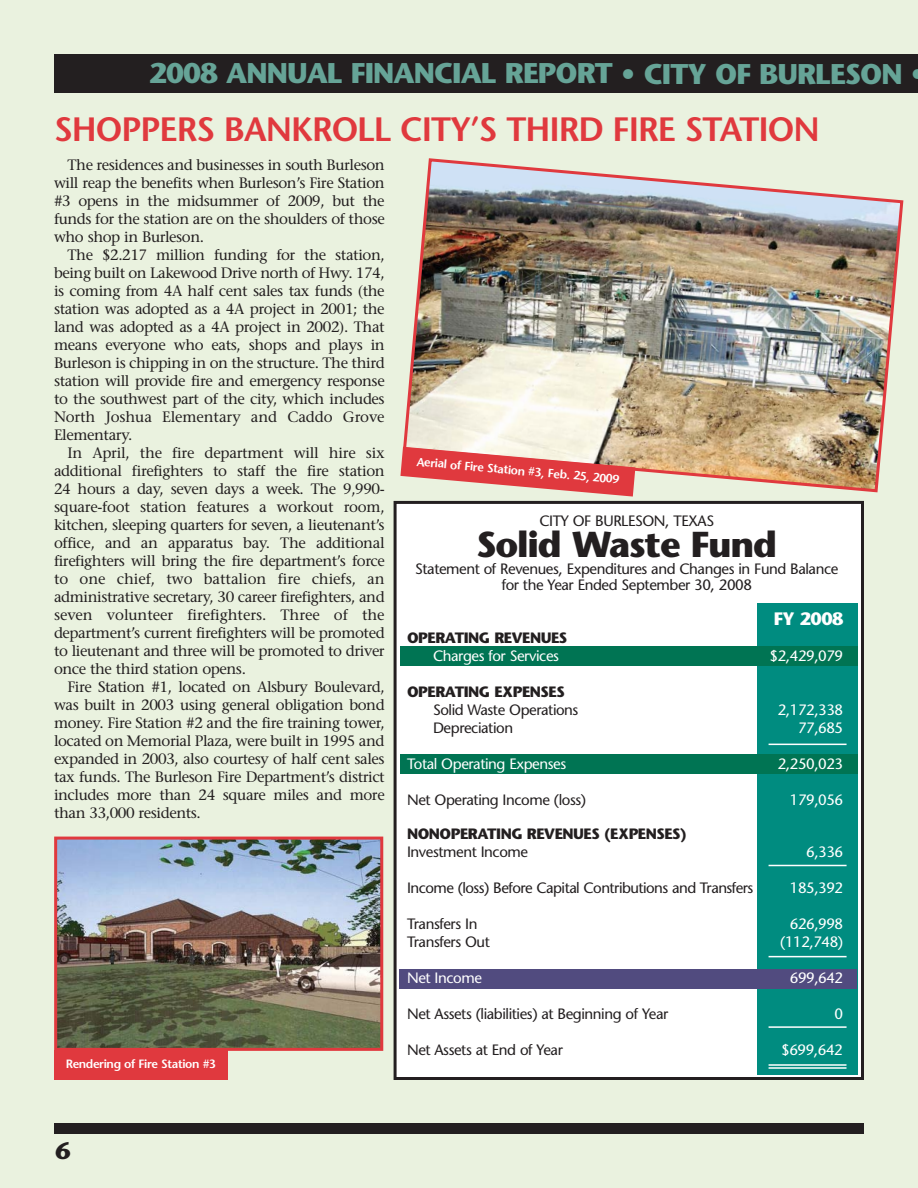
<style>
.page{position:relative;width:918px;height:1188px;background:#eaf2df}
.page>*{position:absolute;margin:0;border:0;box-sizing:border-box;transform-origin:0 0}
.t1{font:700 36px "Stone Sans";letter-spacing:-.03em;color:#231f20}
.t2{font:600 33.75px "Stone Sans";letter-spacing:-.03em;color:#e0393e}
.t3{font:700 28.5px "Stone Sans";letter-spacing:-.03em;color:#66a497}
.t4{font:700 24px "Stone Sans";color:#231f20}
.t5{font:700 18px "Stone Sans";letter-spacing:-.03em;color:#fff}
.t6{font:15px/18px "Stone Serif";letter-spacing:-.03em;color:#231f20;text-align:justify}
.t7{font:15px/16.5px "Stone Sans";letter-spacing:-.03em;color:#231f20;text-align:center}
.t8{font:15px "Stone Sans";letter-spacing:-.03em;color:#fff}
.t9{font:700 15px "Stone Sans";letter-spacing:-.03em;color:#231f20}
.t10{font:600 12px "Stone Sans";letter-spacing:-.03em;color:#fff}
</style>
<div class="page">
<div style="left:54px;top:1123px;width:810px;height:11px;background:#231f20"></div>
<div style="left:54px;top:55px;width:864px;height:38px;background:#231f20"></div>
<img style="left:403px;top:158px;width:501px;height:335px">
<svg style="left:400px;top:447px;width:235px;height:50px"></svg>
<img style="left:58px;top:841px;width:321px;height:206px">
<div style="left:54px;top:837px;width:329px;height:214px;border:3px solid #e0393e"></div>
<div style="left:54px;top:1050px;width:174px;height:30px;background:#e0393e"></div>
<div style="left:395px;top:502px;width:467px;height:577px;background:#fff"></div>
<div style="left:394px;top:501px;width:470px;height:579px;border:3px solid #231f20"></div>
<div style="left:757px;top:603px;width:101px;height:472px;background:#008c80"></div>
<div style="left:399px;top:969px;width:458px;height:20px;background:#514b7f"></div>
<div style="left:400px;top:754px;width:458px;height:19px;background:#007453"></div>
<div style="left:400px;top:646px;width:458px;height:20px;background:#007453"></div>
<hr style="left:769px;top:744px;width:78px;height:1px;background:#fff">
<hr style="left:769px;top:865px;width:78px;height:1px;background:#fff">
<hr style="left:769px;top:956px;width:78px;height:1px;background:#fff">
<hr style="left:769px;top:1026px;width:78px;height:2px;background:#fff">
<hr style="left:769px;top:1067px;width:78px;height:2px;background:#fff">
<hr style="left:769px;top:1064px;width:78px;height:2px;background:#fff">
<h3 class="t3" style="left:149px;top:62px;width:778px">2008 ANNUAL FINANCIAL REPORT • CITY OF BURLESON •</h3>
<h2 class="t2" style="left:54px;top:116px;width:767px">SHOPPERS BANKROLL CITY’S THIRD FIRE STATION</h2>
<p class="t6" style="left:54px;top:157px;width:332px;text-indent:14px">The residences and businesses in south Burleson will reap the benefits when Burleson’s Fire Station #3 opens in the midsummer of 2009, but the funds for the station are on the shoulders of those who shop in Burleson.</p>
<p class="t6" style="left:54px;top:247px;width:332px;text-indent:14px">The $2.217 million funding for the station, being built on Lakewood Drive north of Hwy. 174, is coming from 4A half cent sales tax funds (the station was adopted as a 4A project in 2001; the land was adopted as a 4A project in 2002). That means everyone who eats, shops and plays in Burleson is chipping in on the structure. The third station will provide fire and emergency response to the southwest part of the city, which includes North Joshua Elementary and Caddo Grove Elementary.</p>
<p class="t6" style="left:54px;top:445px;width:332px;text-indent:14px">In April, the fire department will hire six additional firefighters to staff the fire station 24 hours a day, seven days a week. The 9,990- square-foot station features a workout room, kitchen, sleeping quarters for seven, a lieutenant’s office, and an apparatus bay. The additional firefighters will bring the fire department’s force to one chief, two battalion fire chiefs, an administrative secretary, 30 career firefighters, and seven volunteer firefighters. Three of the department’s current firefighters will be promoted to lieutenant and three will be promoted to driver once the third station opens.</p>
<p class="t6" style="left:54px;top:679px;width:332px;text-indent:14px">Fire Station #1, located on Alsbury Boulevard, was built in 2003 using general obligation bond money. Fire Station #2 and the fire training tower, located on Memorial Plaza, were built in 1995 and expanded in 2003, also courtesy of half cent sales tax funds. The Burleson Fire Department’s district includes more than 24 square miles and more than 33,000 residents.</p>
<p class="t10" style="left:66px;top:1059px;width:152px">Rendering of Fire Station #3</p>
<p class="t10" style="left:417px;top:457px;width:205px;rotate:5deg">Aerial of Fire Station #3, Feb. 25, 2009</p>
<p class="t7" style="left:539px;top:514px;width:176px">CITY OF BURLESON, TEXAS</p>
<h1 class="t1" style="left:476px;top:531px;width:302px">Solid Waste Fund</h1>
<p class="t7" style="left:415px;top:562px;width:425px">Statement of Revenues, Expenditures and Changes in Fund Balance for the Year Ended September 30, 2008</p>
<p class="t5" style="left:774px;top:611px;width:71px">FY 2008</p>
<p class="t9" style="left:407px;top:632px;width:162px">OPERATING REVENUES</p>
<p class="t8" style="left:433px;top:650px;width:128px">Charges for Services</p>
<p class="t8" style="left:770px;top:650px;width:75px">$2,429,079</p>
<p class="t9" style="left:407px;top:686px;width:159px">OPERATING EXPENSES</p>
<p class="t7" style="left:433px;top:703px;width:147px">Solid Waste Operations</p>
<p class="t8" style="left:778px;top:704px;width:67px">2,172,338</p>
<p class="t7" style="left:433px;top:721px;width:82px">Depreciation</p>
<p class="t8" style="left:798px;top:722px;width:47px">77,685</p>
<p class="t8" style="left:407px;top:758px;width:161px">Total Operating Expenses</p>
<p class="t8" style="left:778px;top:758px;width:67px">2,250,023</p>
<p class="t7" style="left:407px;top:793px;width:181px">Net Operating Income (loss)</p>
<p class="t8" style="left:790px;top:794px;width:55px">179,056</p>
<p class="t9" style="left:407px;top:828px;width:281px">NONOPERATING REVENUES (EXPENSES)</p>
<p class="t7" style="left:407px;top:845px;width:123px">Investment Income</p>
<p class="t8" style="left:806px;top:846px;width:39px">6,336</p>
<p class="t7" style="left:407px;top:881px;width:348px">Income (loss) Before Capital Contributions and Transfers</p>
<p class="t8" style="left:790px;top:882px;width:55px">185,392</p>
<p class="t7" style="left:407px;top:917px;width:72px">Transfers In</p>
<p class="t8" style="left:790px;top:918px;width:55px">626,998</p>
<p class="t7" style="left:407px;top:935px;width:84px">Transfers Out</p>
<p class="t8" style="left:780px;top:936px;width:65px">(112,748)</p>
<p class="t8" style="left:407px;top:972px;width:76px">Net Income</p>
<p class="t8" style="left:790px;top:972px;width:55px">699,642</p>
<p class="t7" style="left:407px;top:1007px;width:263px">Net Assets (liabilities) at Beginning of Year</p>
<p class="t8" style="left:835px;top:1008px;width:10px">0</p>
<p class="t7" style="left:407px;top:1043px;width:157px">Net Assets at End of Year</p>
<p class="t8" style="left:781px;top:1044px;width:63px">$699,642</p>
<h3 class="t4" style="left:56px;top:1142px;width:17px">6</h3>
</div>
